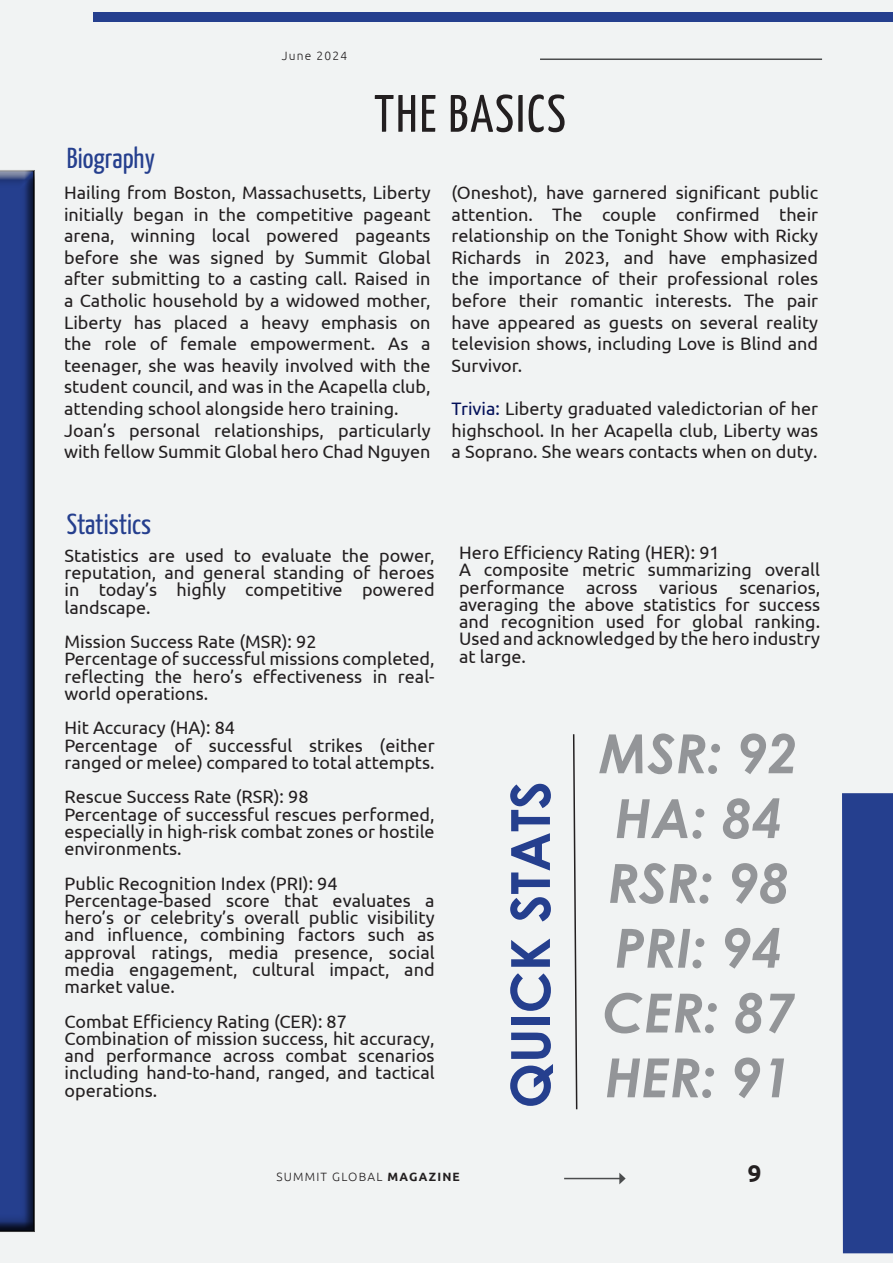
<style>
.page{position:relative;width:893px;height:1263px;background:#f1f3f3}
.page>*{position:absolute;margin:0;border:0;box-sizing:border-box;transform-origin:0 0}
.Heading_03{font:italic 700 54px "Century Gothic";color:#939598}
.Subheading_04{font:700 54px "Century Gothic";color:#253f8e}
.Heading_03-2{font:52.5px "Yanone Kaffeesatz";letter-spacing:.04em;color:#231f20}
.Subheading_04-2{font:28.8px "Yanone Kaffeesatz";color:#253f8e}
.t1{font:700 24px "Ubuntu";color:#231f20}
.Body_01{font:18px/21.6px "Ubuntu";color:#231f20;text-align:justify}
.Subheading_01{font:300 12px "Ubuntu";letter-spacing:.1em;color:#231f20}
.s1{color:#031059}
.s2{font-weight:700}
</style>
<div class="page">
<hr style="left:564px;top:1178px;width:56px;height:1px;background:#4b4c4d">
<svg style="left:619px;top:1173px;width:7px;height:11px"></svg>
<hr style="left:540px;top:59px;width:282px;height:1px;background:#4b4c4d">
<div style="left:0;top:170px;width:36px;height:1063px;background:#231f20;opacity:.75"></div>
<div style="left:842px;top:793px;width:51px;height:460px;background:#253f8e"></div>
<svg style="left:572px;top:734px;width:6px;height:376px"></svg>
<div style="left:93px;top:12px;width:800px;height:9px;background:#253f8e"></div>
<h3 class="Subheading_04-2" style="left:67px;top:138px;width:90px">Biography</h3>
<p class="Subheading_01" style="left:282px;top:48px;width:67px">June 2024</p>
<p class="Heading_03-2" style="left:374px;top:76px;width:193px">THE BASICS</p>
<p class="Body_01" style="left:64px;top:181px;width:368px">Hailing from Boston, Massachusetts, Liberty initially began in the competitive pageant arena, winning local powered pageants before she was signed by Summit Global after submitting to a casting call. Raised in a Catholic household by a widowed mother, Liberty has placed a heavy emphasis on the role of female empowerment. As a teenager, she was heavily involved with the student council, and was in the Acapella club, attending school alongside hero training.</p>
<p class="Body_01" style="left:64px;top:419px;width:368px">Joan’s personal relationships, particularly with fellow Summit Global hero Chad Nguyen</p>
<p class="Body_01" style="left:452px;top:181px;width:368px">(Oneshot), have garnered significant public attention. The couple confirmed their relationship on the Tonight Show with Ricky Richards in 2023, and have emphasized the importance of their professional roles before their romantic interests. The pair have appeared as guests on several reality television shows, including Love is Blind and Survivor.</p>
<p class="Body_01" style="left:452px;top:397px;width:368px"><span class="s1">Trivia:</span> Liberty graduated valedictorian of her highschool. In her Acapella club, Liberty was a Soprano. She wears contacts when on duty.</p>
<p class="Subheading_04-2" style="left:67px;top:504px;width:86px">Statistics</p>
<p class="Body_01" style="left:64px;top:546px;width:372px;line-height:17.2px">Statistics are used to evaluate the power, reputation, and general standing of heroes in today’s highly competitive powered landscape.</p>
<p class="Body_01" style="left:64px;top:630px;width:253px">Mission Success Rate (MSR): 92</p>
<p class="Body_01" style="left:64px;top:650px;width:372px;line-height:17.2px">Percentage of successful missions completed, reflecting the hero’s effectiveness in real&shy;world operations.</p>
<p class="Body_01" style="left:64px;top:716px;width:172px">Hit Accuracy (HA): 84</p>
<p class="Body_01" style="left:64px;top:736px;width:372px;line-height:17.2px">Percentage of successful strikes (either ranged or melee) compared to total attempts.</p>
<p class="Body_01" style="left:64px;top:785px;width:246px">Rescue Success Rate (RSR): 98</p>
<p class="Body_01" style="left:64px;top:805px;width:372px;line-height:17.2px">Percentage of successful rescues performed, especially in high-risk combat zones or hostile environments.</p>
<p class="Body_01" style="left:64px;top:872px;width:275px">Public Recognition Index (PRI): 94</p>
<p class="Body_01" style="left:64px;top:891px;width:372px;line-height:17.2px">Percentage-based score that evaluates a hero’s or celebrity’s overall public visibility and influence, combining factors such as approval ratings, media presence, social media engagement, cultural impact, and market value.</p>
<p class="Body_01" style="left:64px;top:1010px;width:284px">Combat Efficiency Rating (CER): 87</p>
<p class="Body_01" style="left:64px;top:1029px;width:372px;line-height:17.2px">Combination of mission success, hit accuracy, and performance across combat scenarios including hand-to-hand, ranged, and tactical operations.</p>
<p class="Body_01" style="left:459px;top:541px;width:262px">Hero Efficiency Rating (HER): 91</p>
<p class="Body_01" style="left:459px;top:561px;width:363px;line-height:17.2px">A composite metric summarizing overall performance across various scenarios, averaging the above statistics for success and recognition used for global ranking.<br>Used and acknowledged by the hero industry at large.</p>
<p class="Subheading_04" style="left:489px;top:1108px;width:329px;rotate:-90deg">QUICK STATS</p>
<p class="Heading_03" style="left:599px;top:713px;width:200px">MSR: 92</p>
<p class="Heading_03" style="left:615px;top:777px;width:169px">HA: 84</p>
<p class="Heading_03" style="left:608px;top:842px;width:183px">RSR: 98</p>
<p class="Heading_03" style="left:615px;top:907px;width:169px">PRI: 94</p>
<p class="Heading_03" style="left:602px;top:972px;width:194px">CER: 87</p>
<p class="Heading_03" style="left:605px;top:1037px;width:188px">HER: 91</p>
<p class="Subheading_01" style="left:276px;top:1169px;width:185px">SUMMIT GLOBAL <span class="s2">MAGAZINE</span></p>
<h3 class="t1" style="left:748px;top:1159px;width:15px">9</h3>
</div>
